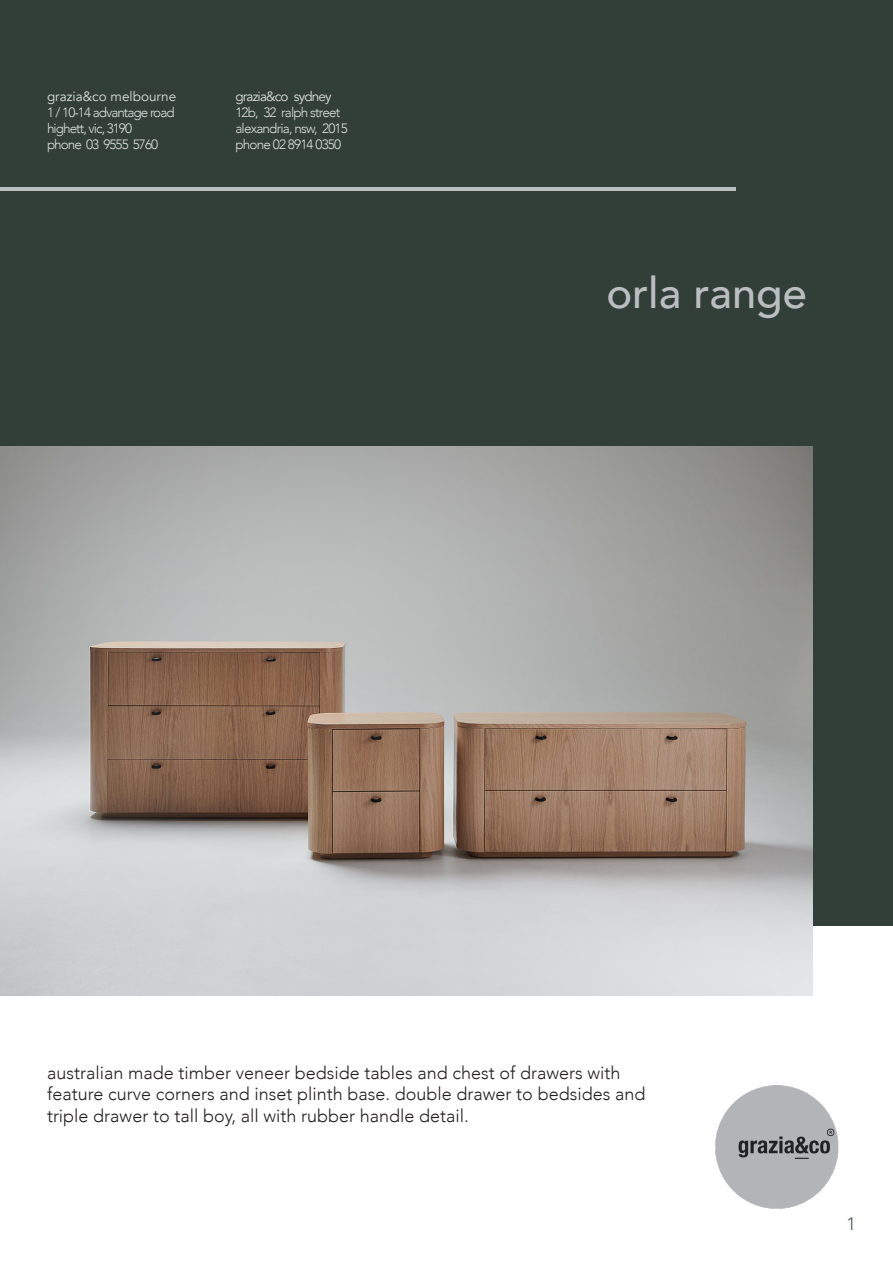
<style>
.page{position:relative;width:893px;height:1263px;background:#fff}
.page>*{position:absolute;margin:0;border:0;box-sizing:border-box;transform-origin:0 0}
.t1{font:500 43.5px "Avenir";color:#bcbdc0}
.t2{font:300 18px/21.6px "Avenir";color:#231f20}
.t3{font:300 18px "Avenir";color:#4c595d;scale:1.09 1}
.t4{font:300 13.5px "Avenir";letter-spacing:-.065em;color:#dcdddf}
.t5{font:13.5px "Avenir";color:#dcdddf}
.t6{font:13.5px "Avenir";letter-spacing:-.06em;color:#dcdddf}
</style>
<div class="page">
<div style="left:0;top:0;width:893px;height:925px;background:#323f38"></div>
<img style="left:716px;top:1086px;width:123px;height:123px">
<hr style="left:0;top:187px;width:736px;height:3px;background:#bcbdc0">
<img style="left:0;top:446px;width:813px;height:549px">
<p class="t5" style="left:47px;top:88px;width:131px">grazia&amp;co melbourne</p>
<p class="t4" style="left:47px;top:104px;width:129px">1 / 10-14 advantage road</p>
<p class="t4" style="left:47px;top:121px;width:87px">highett, vic, 3190</p>
<p class="t4" style="left:47px;top:137px;width:113px">phone 03 9555 5760</p>
<p class="t6" style="left:235px;top:88px;width:98px">grazia&amp;co sydney</p>
<p class="t4" style="left:235px;top:104px;width:106px">12b, 32 ralph street</p>
<p class="t4" style="left:235px;top:121px;width:114px">alexandria, nsw, 2015</p>
<p class="t4" style="left:235px;top:137px;width:107px">phone 02 8914 0350</p>
<p class="t1" style="left:606px;top:255px;width:202px">orla range</p>
<p class="t2" style="left:47px;top:1061px;width:600px">australian made timber veneer bedside tables and chest of drawers with feature curve corners and inset plinth base. double drawer to bedsides and triple drawer to tall boy, all with rubber handle detail.</p>
<p class="t3" style="left:846px;top:1213px;width:11px">1</p>
</div>
